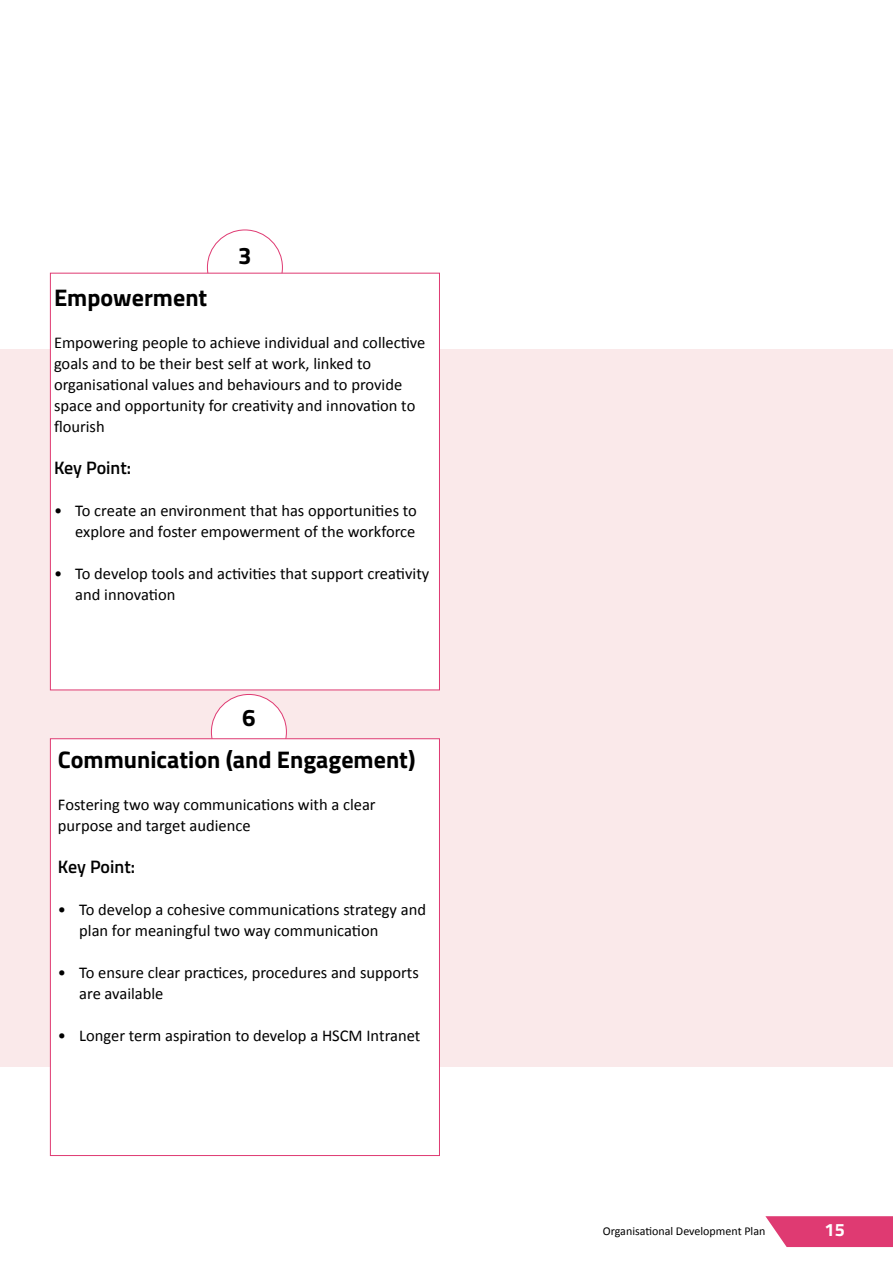
<style>
.page{position:relative;width:893px;height:1263px;background:#fff}
.page>*{position:absolute;margin:0;border:0;box-sizing:border-box;transform-origin:0 0}
.Header_H2{font:700 24px "Titillium";color:#000}
.Header_H3{font:600 18px "Titillium";color:#000}
.t1{font:700 18px "Titillium";color:#fff}
.t2{font:16.5px/21px "Calibri";color:#000}
.t3{font:12px "Calibri";color:#000}
</style>
<div class="page">
<div style="left:0;top:349px;width:893px;height:718px;background:#fae9ea"></div>
<div style="left:211px;top:694px;width:75px;height:75px;background:#fff;border-radius:50%"></div>
<div style="left:50px;top:738px;width:390px;height:418px;background:#fff;border:1px solid #df3a72"></div>
<div style="left:50px;top:273px;width:390px;height:417px;background:#fff;border:1px solid #df3a72"></div>
<svg style="left:765px;top:1216px;width:128px;height:31px;background:#e14c7f"></svg>
<p class="Header_H2" style="left:238px;top:237px;width:15px">3</p>
<p class="Header_H2" style="left:54px;top:279px;width:155px">Empowerment</p>
<p class="t2" style="left:54px;top:331px;width:373px">Empowering people to achieve individual and collective goals and to be their best self at work, linked to organisational values and behaviours and to provide space and opportunity for creativity and innovation to flourish</p>
<p class="Header_H3" style="left:54px;top:454px;width:79px">Key Point:</p>
<p class="t2" style="left:54px;top:499px;width:364px;text-align:right">• To create an environment that has opportunities to explore and foster empowerment of the workforce</p>
<p class="t2" style="left:75px;top:562px;width:356px;text-indent:-21px">• To develop tools and activities that support creativity and innovation</p>
<p class="Header_H2" style="left:242px;top:699px;width:15px">6</p>
<p class="Header_H2" style="left:58px;top:741px;width:359px">Communication (and Engagement)</p>
<p class="t2" style="left:58px;top:793px;width:319px">Fostering two way communications with a clear purpose and target audience</p>
<p class="Header_H3" style="left:58px;top:853px;width:79px">Key Point:</p>
<p class="t2" style="left:79px;top:898px;width:348px;text-indent:-21px">• To develop a cohesive communications strategy and plan for meaningful two way communication</p>
<p class="t2" style="left:79px;top:961px;width:341px;text-indent:-21px">• To ensure clear practices, procedures and supports are available</p>
<p class="t2" style="left:58px;top:1024px;width:364px">• Longer term aspiration to develop a HSCM Intranet</p>
<p class="t3" style="left:603px;top:1223px;width:164px">Organisational Development Plan</p>
<p class="t1" style="left:825px;top:1216px;width:22px">15</p>
</div>
